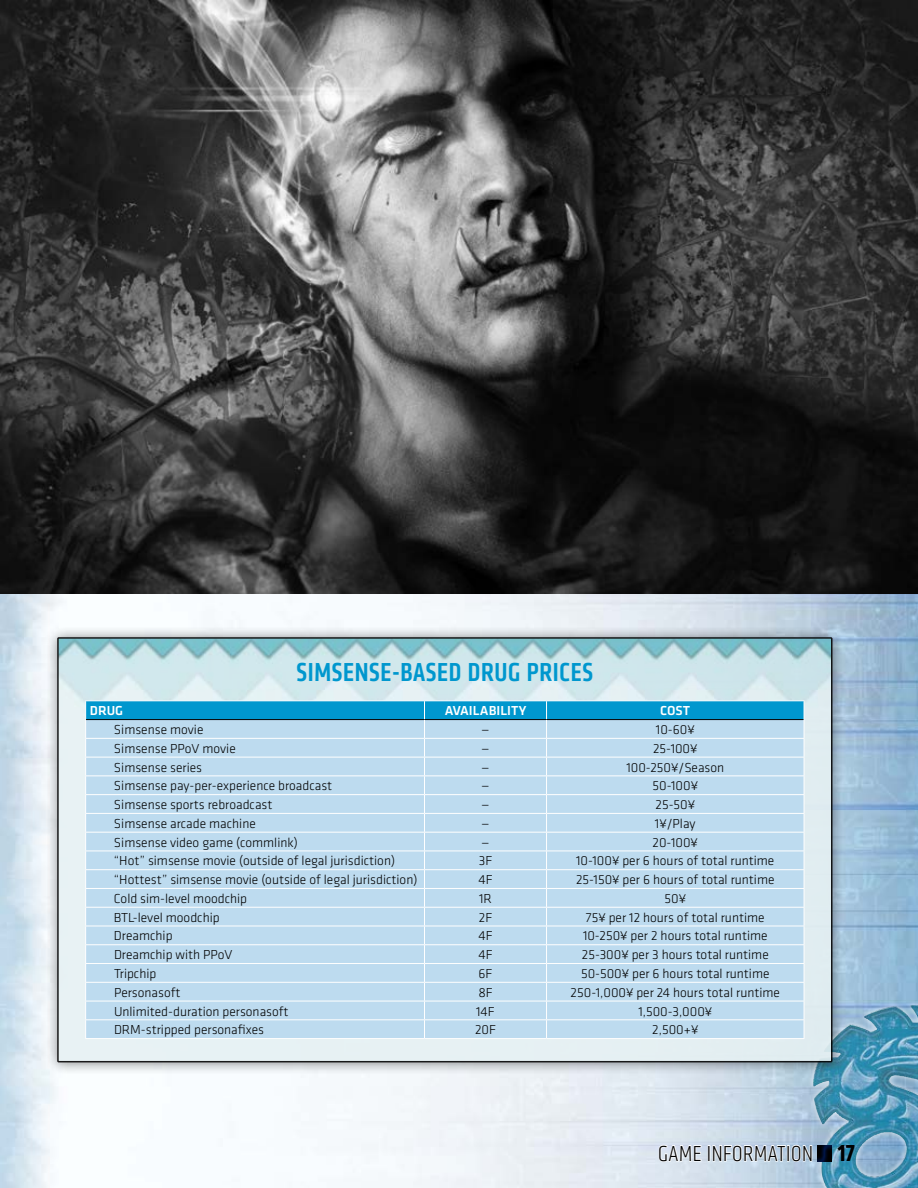
<style>
.page{position:relative;width:918px;height:1188px;background:#fff}
.page>*{position:absolute;margin:0;border:0;box-sizing:border-box;transform-origin:0 0}
.t1{font:500 condensed 27px "Klavika";letter-spacing:.025em;color:#0097ce}
.t2{font:300 condensed 22.5px "Klavika";letter-spacing:.025em;color:#000}
.t3{font:300 13.5px "Klavika";color:#000}
.t4{font:500 13.5px "Klavika";color:#fff}
.s1{font-weight:700;font-size:24px}
</style>
<div class="page">
<img style="left:0;top:594px;width:918px;height:594px">
<svg style="left:807px;top:999px;width:111px;height:189px;background:#65a1bf"></svg>
<img style="left:813px;top:1005px;width:105px;height:82px">
<svg style="left:658px;top:1139px;width:44px;height:24px"></svg>
<svg style="left:708px;top:1139px;width:105px;height:27px"></svg>
<div style="left:816px;top:1143px;width:18px;height:19px;background:#0097ce;opacity:.5"></div>
<img style="left:0;top:0;width:918px;height:594px">
<div style="left:45px;top:625px;width:800px;height:450px;background:#000;opacity:.5"></div>
<img style="left:60px;top:640px;width:769px;height:419px">
<div style="left:57px;top:637px;width:775px;height:425px;border:2px solid #000"></div>
<hr style="left:85px;top:700px;width:340px;height:1px;background:#fff">
<hr style="left:424px;top:700px;width:123px;height:1px;background:#fff">
<hr style="left:547px;top:700px;width:257px;height:1px;background:#fff">
<hr style="left:85px;top:1038px;width:340px;height:1px;background:#fff">
<hr style="left:424px;top:1038px;width:123px;height:1px;background:#fff">
<hr style="left:547px;top:1038px;width:257px;height:1px;background:#fff">
<svg style="left:85px;top:701px;width:720px;height:337px;background:#b3d7ec"></svg>
<hr style="left:85px;top:738px;width:340px;height:1px;background:#fff">
<hr style="left:424px;top:738px;width:123px;height:1px;background:#fff">
<hr style="left:547px;top:738px;width:257px;height:1px;background:#fff">
<hr style="left:85px;top:757px;width:340px;height:1px;background:#fff">
<hr style="left:424px;top:757px;width:123px;height:1px;background:#fff">
<hr style="left:547px;top:757px;width:257px;height:1px;background:#fff">
<hr style="left:85px;top:776px;width:340px;height:1px;background:#fff">
<hr style="left:424px;top:776px;width:123px;height:1px;background:#fff">
<hr style="left:547px;top:776px;width:257px;height:1px;background:#fff">
<hr style="left:85px;top:794px;width:340px;height:1px;background:#fff">
<hr style="left:424px;top:794px;width:123px;height:1px;background:#fff">
<hr style="left:547px;top:794px;width:257px;height:1px;background:#fff">
<hr style="left:85px;top:813px;width:340px;height:1px;background:#fff">
<hr style="left:424px;top:813px;width:123px;height:1px;background:#fff">
<hr style="left:547px;top:813px;width:257px;height:1px;background:#fff">
<hr style="left:85px;top:832px;width:340px;height:1px;background:#fff">
<hr style="left:424px;top:832px;width:123px;height:1px;background:#fff">
<hr style="left:547px;top:832px;width:257px;height:1px;background:#fff">
<hr style="left:85px;top:851px;width:340px;height:1px;background:#fff">
<hr style="left:424px;top:851px;width:123px;height:1px;background:#fff">
<hr style="left:547px;top:851px;width:257px;height:1px;background:#fff">
<hr style="left:85px;top:869px;width:340px;height:1px;background:#fff">
<hr style="left:424px;top:869px;width:123px;height:1px;background:#fff">
<hr style="left:547px;top:869px;width:257px;height:1px;background:#fff">
<hr style="left:85px;top:888px;width:340px;height:1px;background:#fff">
<hr style="left:424px;top:888px;width:123px;height:1px;background:#fff">
<hr style="left:547px;top:888px;width:257px;height:1px;background:#fff">
<hr style="left:85px;top:907px;width:340px;height:1px;background:#fff">
<hr style="left:424px;top:907px;width:123px;height:1px;background:#fff">
<hr style="left:547px;top:907px;width:257px;height:1px;background:#fff">
<hr style="left:85px;top:926px;width:340px;height:1px;background:#fff">
<hr style="left:424px;top:926px;width:123px;height:1px;background:#fff">
<hr style="left:547px;top:926px;width:257px;height:1px;background:#fff">
<hr style="left:85px;top:944px;width:340px;height:1px;background:#fff">
<hr style="left:424px;top:944px;width:123px;height:1px;background:#fff">
<hr style="left:547px;top:944px;width:257px;height:1px;background:#fff">
<hr style="left:85px;top:963px;width:340px;height:1px;background:#fff">
<hr style="left:424px;top:963px;width:123px;height:1px;background:#fff">
<hr style="left:547px;top:963px;width:257px;height:1px;background:#fff">
<hr style="left:85px;top:982px;width:340px;height:1px;background:#fff">
<hr style="left:424px;top:982px;width:123px;height:1px;background:#fff">
<hr style="left:547px;top:982px;width:257px;height:1px;background:#fff">
<hr style="left:85px;top:1001px;width:340px;height:1px;background:#fff">
<hr style="left:424px;top:1001px;width:123px;height:1px;background:#fff">
<hr style="left:547px;top:1001px;width:257px;height:1px;background:#fff">
<hr style="left:85px;top:1019px;width:340px;height:1px;background:#fff">
<hr style="left:424px;top:1019px;width:123px;height:1px;background:#fff">
<hr style="left:547px;top:1019px;width:257px;height:1px;background:#fff">
<h1 class="t1" style="left:297px;top:655px;width:298px">SIMSENSE-BASED DRUG PRICES</h1>
<p class="t4" style="left:90px;top:703px;width:35px">DRUG</p>
<p class="t4" style="left:445px;top:703px;width:83px">AVAILABILITY</p>
<p class="t4" style="left:660px;top:703px;width:31px">COST</p>
<p class="t3" style="left:114px;top:722px;width:91px">Simsense movie</p>
<p class="t3" style="left:481px;top:722px;width:10px">—</p>
<p class="t3" style="left:656px;top:722px;width:40px">10-60¥</p>
<p class="t3" style="left:114px;top:741px;width:123px">Simsense PPoV movie</p>
<p class="t3" style="left:481px;top:741px;width:10px">—</p>
<p class="t3" style="left:653px;top:741px;width:46px">25-100¥</p>
<p class="t3" style="left:114px;top:760px;width:90px">Simsense series</p>
<p class="t3" style="left:481px;top:760px;width:10px">—</p>
<p class="t3" style="left:626px;top:760px;width:99px">100-250¥/Season</p>
<p class="t3" style="left:114px;top:778px;width:220px">Simsense pay-per-experience broadcast</p>
<p class="t3" style="left:481px;top:778px;width:10px">—</p>
<p class="t3" style="left:653px;top:778px;width:47px">50-100¥</p>
<p class="t3" style="left:114px;top:797px;width:160px">Simsense sports rebroadcast</p>
<p class="t3" style="left:481px;top:797px;width:10px">—</p>
<p class="t3" style="left:656px;top:797px;width:41px">25-50¥</p>
<p class="t3" style="left:114px;top:816px;width:143px">Simsense arcade machine</p>
<p class="t3" style="left:481px;top:816px;width:10px">—</p>
<p class="t3" style="left:655px;top:816px;width:42px">1¥/Play</p>
<p class="t3" style="left:114px;top:835px;width:185px">Simsense video game (commlink)</p>
<p class="t3" style="left:481px;top:835px;width:10px">—</p>
<p class="t3" style="left:653px;top:835px;width:47px">20-100¥</p>
<p class="t3" style="left:114px;top:854px;width:283px">“Hot” simsense movie (outside of legal jurisdiction)</p>
<p class="t3" style="left:479px;top:854px;width:15px">3F</p>
<p class="t3" style="left:576px;top:854px;width:200px">10-100¥ per 6 hours of total runtime</p>
<p class="t3" style="left:114px;top:872px;width:305px">“Hottest” simsense movie (outside of legal jurisdiction)</p>
<p class="t3" style="left:478px;top:872px;width:16px">4F</p>
<p class="t3" style="left:576px;top:872px;width:200px">25-150¥ per 6 hours of total runtime</p>
<p class="t3" style="left:114px;top:891px;width:135px">Cold sim-level moodchip</p>
<p class="t3" style="left:479px;top:891px;width:14px">1R</p>
<p class="t3" style="left:665px;top:891px;width:23px">50¥</p>
<p class="t3" style="left:114px;top:910px;width:107px">BTL-level moodchip</p>
<p class="t3" style="left:479px;top:910px;width:15px">2F</p>
<p class="t3" style="left:586px;top:910px;width:180px">75¥ per 12 hours of total runtime</p>
<p class="t3" style="left:114px;top:929px;width:60px">Dreamchip</p>
<p class="t3" style="left:478px;top:929px;width:16px">4F</p>
<p class="t3" style="left:583px;top:929px;width:186px">10-250¥ per 2 hours total runtime</p>
<p class="t3" style="left:114px;top:947px;width:120px">Dreamchip with PPoV</p>
<p class="t3" style="left:478px;top:947px;width:16px">4F</p>
<p class="t3" style="left:582px;top:947px;width:189px">25-300¥ per 3 hours total runtime</p>
<p class="t3" style="left:114px;top:966px;width:44px">Tripchip</p>
<p class="t3" style="left:479px;top:966px;width:15px">6F</p>
<p class="t3" style="left:581px;top:966px;width:190px">50-500¥ per 6 hours total runtime</p>
<p class="t3" style="left:114px;top:985px;width:68px">Personasoft</p>
<p class="t3" style="left:478px;top:985px;width:16px">8F</p>
<p class="t3" style="left:571px;top:985px;width:211px">250-1,000¥ per 24 hours total runtime</p>
<p class="t3" style="left:114px;top:1004px;width:176px">Unlimited-duration personasoft</p>
<p class="t3" style="left:476px;top:1004px;width:20px">14F</p>
<p class="t3" style="left:638px;top:1004px;width:75px">1,500-3,000¥</p>
<p class="t3" style="left:114px;top:1022px;width:152px">DRM-stripped personafixes</p>
<p class="t3" style="left:475px;top:1022px;width:22px">20F</p>
<p class="t3" style="left:652px;top:1022px;width:48px">2,500+¥</p>
<h2 class="t2" style="left:658px;top:1141px;width:199px">GAME INFORMATION <span class="s1">17</span></h2>
</div>
